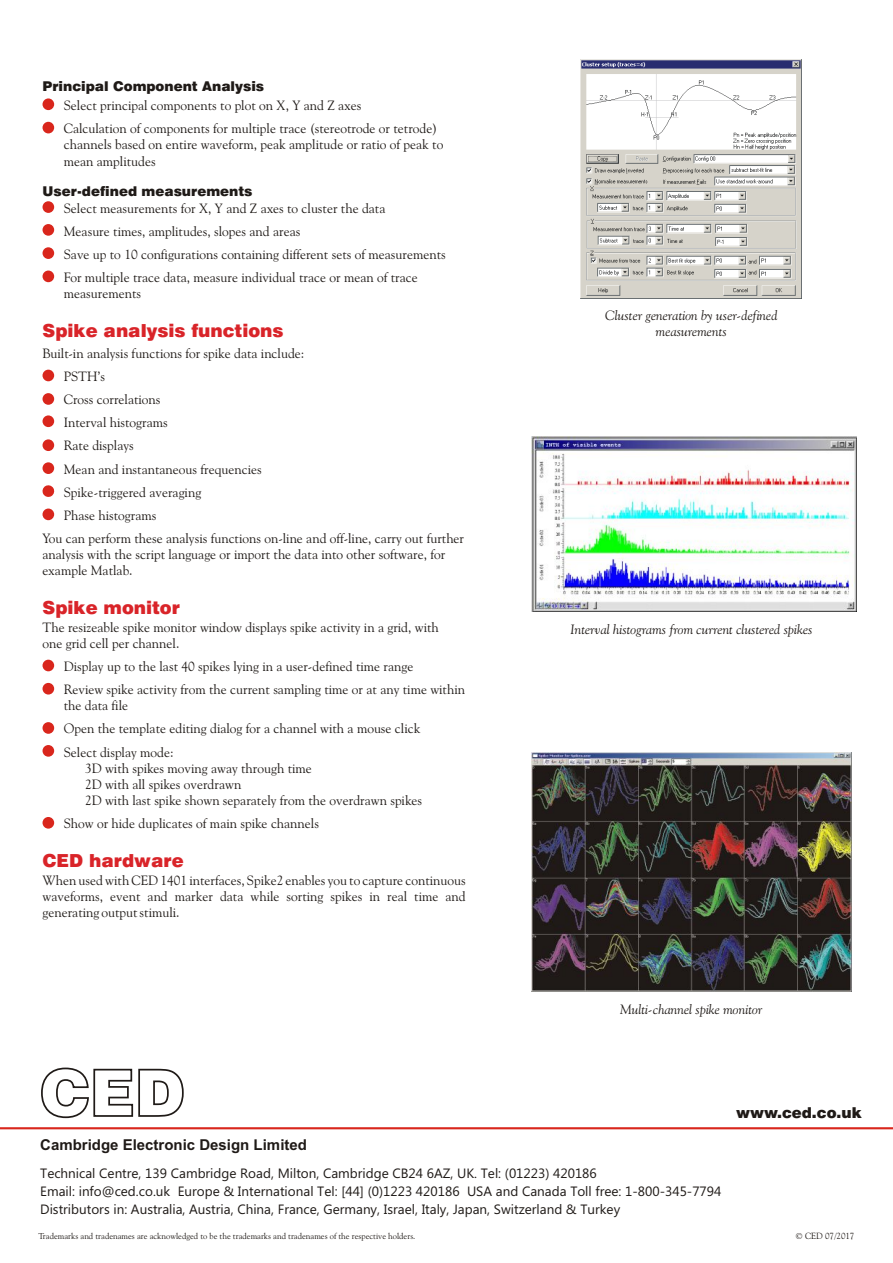
<style>
.page{position:relative;width:893px;height:1263px;background:#fff}
.page>*{position:absolute;margin:0;border:0;box-sizing:border-box;transform-origin:0 0}
.t1{font:900 18px "Swiss 721 BT";color:#d92429}
.t2{font:700 15px "Arial";color:#1f1a17}
.t3{font:900 15px "Swiss 721 BT";color:#1f1a17}
.t4{font:13.5px/23.1px "Goudy Old Style BT";color:#1f1a17}
.t5{font:13.5px/18px "Ebrima";color:#1f1a17}
.t6{font:italic 13.5px/16.2px "Goudy Old Style BT";color:#1f1a17;text-align:center}
.t7{font:900 13.5px "Swiss 721 BT";color:#1f1a17}
.t8{font:9px "Goudy Old Style BT";color:#1f1a17}
.t9{font:8.55px "Goudy Old Style BT";color:#1f1a17}
</style>
<div class="page">
<img style="left:531px;top:753px;width:320px;height:239px">
<img style="left:581px;top:60px;width:221px;height:239px">
<div style="left:43px;top:98px;width:11px;height:12px;background:#d9261c;border-radius:50%"></div>
<div style="left:43px;top:122px;width:11px;height:11px;background:#d9261c;border-radius:50%"></div>
<div style="left:43px;top:201px;width:11px;height:12px;background:#d9261c;border-radius:50%"></div>
<div style="left:43px;top:247px;width:11px;height:12px;background:#d9261c;border-radius:50%"></div>
<div style="left:43px;top:224px;width:11px;height:12px;background:#d9261c;border-radius:50%"></div>
<div style="left:43px;top:271px;width:11px;height:11px;background:#d9261c;border-radius:50%"></div>
<div style="left:43px;top:370px;width:11px;height:11px;background:#d9261c;border-radius:50%"></div>
<div style="left:43px;top:415px;width:11px;height:12px;background:#d9261c;border-radius:50%"></div>
<div style="left:43px;top:393px;width:11px;height:12px;background:#d9261c;border-radius:50%"></div>
<div style="left:43px;top:439px;width:11px;height:12px;background:#d9261c;border-radius:50%"></div>
<svg style="left:42px;top:485px;width:13px;height:12px"></svg>
<div style="left:43px;top:462px;width:11px;height:12px;background:#d9261c;border-radius:50%"></div>
<div style="left:43px;top:508px;width:11px;height:12px;background:#d9261c;border-radius:50%"></div>
<div style="left:43px;top:683px;width:11px;height:11px;background:#d9261c;border-radius:50%"></div>
<div style="left:43px;top:660px;width:11px;height:11px;background:#d9261c;border-radius:50%"></div>
<div style="left:43px;top:817px;width:11px;height:12px;background:#d9261c;border-radius:50%"></div>
<div style="left:43px;top:722px;width:11px;height:12px;background:#d9261c;border-radius:50%"></div>
<div style="left:43px;top:745px;width:11px;height:12px;background:#d9261c;border-radius:50%"></div>
<hr style="left:0;top:1127px;width:893px;height:2px;background:#d9261c">
<img style="left:532px;top:437px;width:325px;height:175px">
<svg style="left:41px;top:1067px;width:143px;height:52px"></svg>
<p class="t7" style="left:43px;top:80px;width:223px">Principal Component Analysis</p>
<p class="t4" style="left:64px;top:95px;width:375px">Select principal components to plot on X, Y and Z axes<br>Calculation of components for multiple trace (stereotrode or tetrode)</p>
<p class="t4" style="left:64px;top:138px;width:381px;line-height:16.2px">channels based on entire waveform, peak amplitude or ratio of peak to mean amplitudes</p>
<p class="t7" style="left:43px;top:186px;width:211px">User-defined measurements</p>
<p class="t4" style="left:64px;top:197px;width:383px">Select measurements for X, Y and Z axes to cluster the data<br>Measure times, amplitudes, slopes and areas<br>Save up to 10 configurations containing different sets of measurements For multiple trace data, measure individual trace or mean of trace</p>
<p class="t4" style="left:64px;top:283px;width:79px">measurements</p>
<h1 class="t1" style="left:43px;top:323px;width:243px">Spike analysis functions</h1>
<p class="t4" style="left:43px;top:343px;width:264px">Built-in analysis functions for spike data include:</p>
<p class="t4" style="left:64px;top:366px;width:43px">PSTH’s</p>
<p class="t4" style="left:64px;top:389px;width:98px">Cross correlations</p>
<p class="t4" style="left:64px;top:412px;width:105px">Interval histograms</p>
<p class="t4" style="left:64px;top:435px;width:71px">Rate displays</p>
<p class="t4" style="left:64px;top:458px;width:199px">Mean and instantaneous frequencies</p>
<p class="t4" style="left:64px;top:482px;width:139px">Spike-triggered averaging</p>
<p class="t4" style="left:64px;top:505px;width:94px">Phase histograms</p>
<p class="t4" style="left:43px;top:528px;width:423px">You can perform these analysis functions on-line and off-line, carry out further</p>
<p class="t4" style="left:43px;top:548px;width:404px;line-height:16.2px">analysis with the script language or import the data into other software, for example Matlab.</p>
<h1 class="t1" style="left:43px;top:601px;width:139px">Spike monitor</h1>
<p class="t4" style="left:43px;top:620px;width:398px;line-height:16.2px">The resizeable spike monitor window displays spike activity in a grid, with one grid cell per channel.</p>
<p class="t4" style="left:64px;top:656px;width:403px">Display up to the last 40 spikes lying in a user-defined time range<br>Review spike activity from the current sampling time or at any time within</p>
<p class="t4" style="left:64px;top:695px;width:358px">the data file<br>Open the template editing dialog for a channel with a mouse click<br>Select display mode:</p>
<p class="t4" style="left:85px;top:761px;width:339px;line-height:16.2px">3D with spikes moving away through time<br>2D with all spikes overdrawn<br>2D with last spike shown separately from the overdrawn spikes</p>
<p class="t4" style="left:64px;top:813px;width:257px">Show or hide duplicates of main spike channels</p>
<h1 class="t1" style="left:43px;top:853px;width:143px">CED hardware</h1>
<p class="t4" style="left:43px;top:873px;width:425px;line-height:16.2px;text-align:justify">When used with CED 1401 interfaces, Spike2 enables you to capture continuous waveforms, event and marker data while sorting spikes in real time and generating output stimuli.</p>
<p class="t2" style="left:40px;top:1139px;width:268px">Cambridge Electronic Design Limited</p>
<p class="t6" style="left:605px;top:309px;width:174px">Cluster generation by user-defined measurements</p>
<p class="t6" style="left:571px;top:622px;width:243px">Interval histograms from current clustered spikes</p>
<p class="t6" style="left:620px;top:1002px;width:144px">Multi-channel spike monitor</p>
<p class="t3" style="left:736px;top:1106px;width:127px">www.ced.co.uk</p>
<p class="t5" style="left:40px;top:1166px;width:683px">Technical Centre, 139 Cambridge Road, Milton, Cambridge CB24 6AZ, UK. Tel: (01223) 420186<br>Email: info@ced.co.uk Europe &amp; International Tel: [44] (0)1223 420186 USA and Canada Toll free: 1-800-345-7794<br>Distributors in: Australia, Austria, China, France, Germany, Israel, Italy, Japan, Switzerland &amp; Turkey</p>
<p class="t9" style="left:38px;top:1232px;width:378px">Trademarks and tradenames are acknowledged to be the trademarks and tradenames of the respective holders.</p>
<p class="t8" style="left:795px;top:1232px;width:60px">© CED 07/2017</p>
</div>
